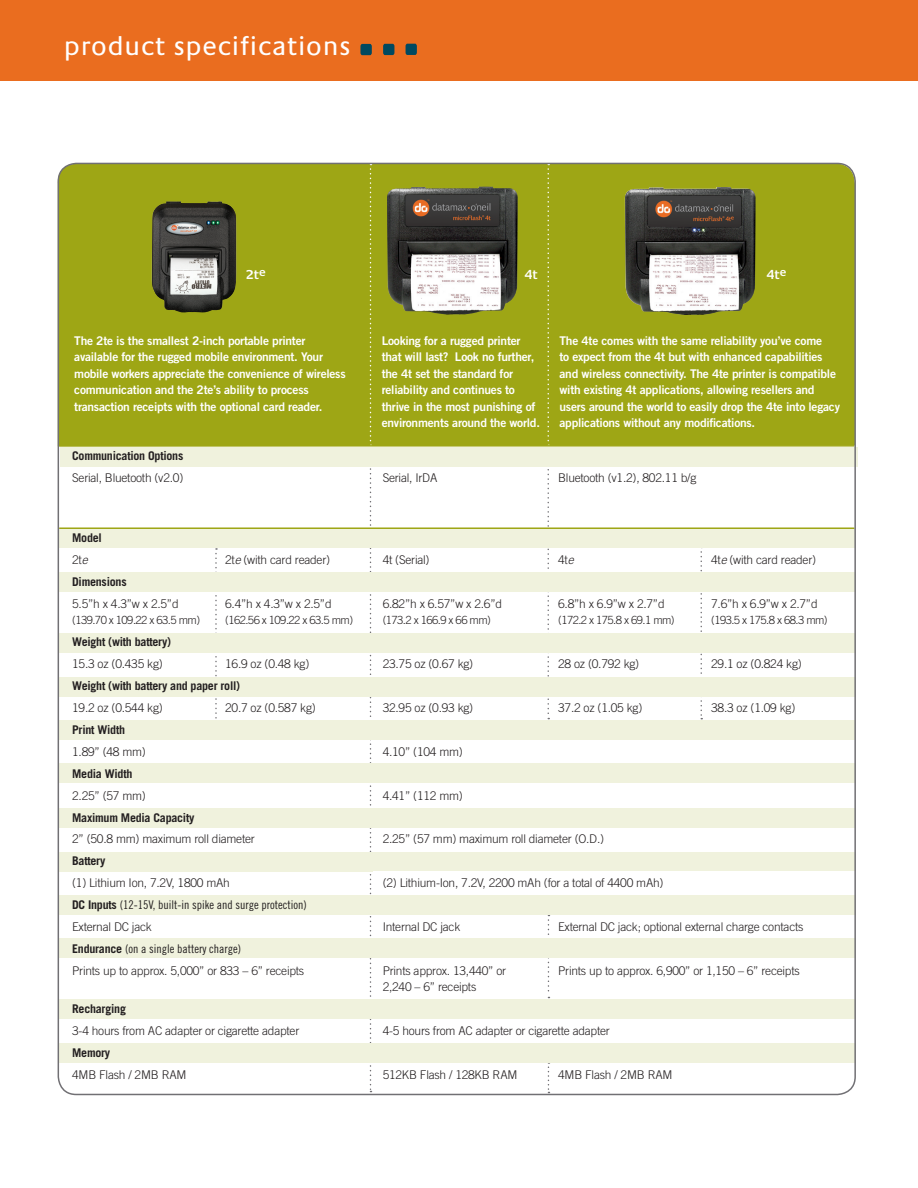
<style>
.page{position:relative;width:918px;height:1188px;background:#fff}
.page>*{position:absolute;margin:0;border:0;box-sizing:border-box;transform-origin:0 0}
.t1{font:27px "Praxis";letter-spacing:.03em;color:#fff}
.Spec_Bullets{font:600 13.5px "Praxis";color:#fff}
.Spec_Bullets-2{font:300 12px "Trade Gothic";letter-spacing:-.02em;color:#231f20}
.Spec_Bullets-3{font:12px/16.5px "Trade Gothic Bold Two";letter-spacing:-.02em;color:#fff}
.Spec_Bullets-4{font:700 12px "Trade Gothic";letter-spacing:-.02em;color:#231f20}
.Spec_Bullets-5{font:12px "Trade Gothic Cond Eighteen";color:#231f20}
.Spec_Bullets-6{font:300 11.25px "Trade Gothic";letter-spacing:-.05em;color:#231f20}
.s1{font-style:italic}
.s2{font-family:"Trade Gothic";font-weight:700}
</style>
<div class="page">
<div style="left:57px;top:162px;width:798px;height:284px;background:#9ea615"></div>
<div style="left:0;top:0;width:918px;height:81px;background:#ea6d1f"></div>
<svg style="left:360px;top:44px;width:12px;height:11px"></svg>
<svg style="left:383px;top:44px;width:11px;height:11px"></svg>
<svg style="left:406px;top:44px;width:11px;height:11px"></svg>
<svg style="left:370px;top:468px;width:1px;height:624px"></svg>
<svg style="left:370px;top:166px;width:1px;height:279px"></svg>
<svg style="left:548px;top:166px;width:1px;height:553px"></svg>
<svg style="left:215px;top:548px;width:2px;height:171px"></svg>
<svg style="left:700px;top:548px;width:2px;height:171px"></svg>
<svg style="left:548px;top:915px;width:1px;height:83px"></svg>
<svg style="left:548px;top:1063px;width:1px;height:29px"></svg>
<div style="left:58px;top:528px;width:798px;height:20px;background:#f0f2dd"></div>
<div style="left:60px;top:447px;width:797px;height:20px;background:#f0f2dd"></div>
<div style="left:59px;top:572px;width:797px;height:20px;background:#f0f2dd"></div>
<div style="left:58px;top:633px;width:798px;height:20px;background:#f0f2dd"></div>
<div style="left:58px;top:677px;width:798px;height:20px;background:#f0f2dd"></div>
<div style="left:58px;top:720px;width:798px;height:20px;background:#f0f2dd"></div>
<div style="left:58px;top:763px;width:798px;height:20px;background:#f0f2dd"></div>
<div style="left:58px;top:808px;width:798px;height:20px;background:#f0f2dd"></div>
<div style="left:58px;top:852px;width:798px;height:20px;background:#f0f2dd"></div>
<div style="left:58px;top:895px;width:798px;height:20px;background:#f0f2dd"></div>
<div style="left:58px;top:938px;width:798px;height:20px;background:#f0f2dd"></div>
<div style="left:58px;top:999px;width:798px;height:20px;background:#f0f2dd"></div>
<div style="left:58px;top:1043px;width:798px;height:20px;background:#f0f2dd"></div>
<div style="left:373px;top:871px;width:483px;height:24px;background:#fff"></div>
<hr style="left:59px;top:445px;width:795px;height:2px;background:#9ea615">
<hr style="left:59px;top:527px;width:795px;height:2px;background:#9ea615">
<img style="left:152px;top:201px;width:85px;height:112px">
<img style="left:386px;top:187px;width:133px;height:128px">
<img style="left:624px;top:187px;width:133px;height:128px">
<p class="t1" style="left:64px;top:32px;width:288px">product specifications</p>
<p class="Spec_Bullets" style="left:246px;top:267px;width:21px">2t<sup>e</sup></p>
<p class="Spec_Bullets" style="left:525px;top:267px;width:14px">4t</p>
<p class="Spec_Bullets" style="left:767px;top:267px;width:21px">4t<sup>e</sup></p>
<p class="Spec_Bullets-3" style="left:74px;top:332px;width:273px">The 2te is the smallest 2-inch portable printer available for the rugged mobile environment. Your mobile workers appreciate the convenience of wireless communication and the 2te’s ability to process transaction receipts with the optional card reader.</p>
<p class="Spec_Bullets-3" style="left:382px;top:332px;width:160px">Looking for a rugged printer that will last? Look no further, the 4t set the standard for reliability and continues to thrive in the most punishing of environments around the world.</p>
<p class="Spec_Bullets-3" style="left:560px;top:332px;width:282px">The 4te comes with the same reliability you’ve come<br>to expect from the 4t but with enhanced capabilities and wireless connectivity. The 4te printer is compatible with existing 4t applications, allowing resellers and users around the world to easily drop the 4te into legacy applications without any modifications.</p>
<p class="Spec_Bullets-4" style="left:72px;top:448px;width:113px">Communication Options</p>
<p class="Spec_Bullets-2" style="left:72px;top:471px;width:113px">Serial, Bluetooth (v2.0)</p>
<p class="Spec_Bullets-2" style="left:383px;top:471px;width:56px">Serial, IrDA</p>
<p class="Spec_Bullets-2" style="left:558px;top:471px;width:140px">Bluetooth (v1.2), 802.11 b/g</p>
<p class="Spec_Bullets-4" style="left:72px;top:531px;width:31px">Model</p>
<p class="Spec_Bullets-2" style="left:72px;top:553px;width:17px">2t<span class="s1">e</span></p>
<p class="Spec_Bullets-2" style="left:225px;top:553px;width:106px">2t<span class="s1">e</span> (with card reader)</p>
<p class="Spec_Bullets-2" style="left:383px;top:553px;width:48px">4t (Serial)</p>
<p class="Spec_Bullets-2" style="left:558px;top:553px;width:17px">4t<span class="s1">e</span></p>
<p class="Spec_Bullets-2" style="left:711px;top:553px;width:106px">4t<span class="s1">e</span> (with card reader)</p>
<p class="Spec_Bullets-4" style="left:72px;top:574px;width:56px">Dimensions</p>
<p class="Spec_Bullets-2" style="left:72px;top:597px;width:108px">5.5”h x 4.3”w x 2.5”d</p>
<p class="Spec_Bullets-2" style="left:225px;top:597px;width:108px">6.4”h x 4.3”w x 2.5”d</p>
<p class="Spec_Bullets-2" style="left:383px;top:597px;width:121px">6.82”h x 6.57”w x 2.6”d</p>
<p class="Spec_Bullets-2" style="left:558px;top:597px;width:108px">6.8”h x 6.9”w x 2.7”d</p>
<p class="Spec_Bullets-2" style="left:711px;top:597px;width:108px">7.6”h x 6.9”w x 2.7”d</p>
<p class="Spec_Bullets-6" style="left:72px;top:614px;width:129px">(139.70 x 109.22 x 63.5 mm)</p>
<p class="Spec_Bullets-6" style="left:225px;top:614px;width:129px">(162.56 x 109.22 x 63.5 mm)</p>
<p class="Spec_Bullets-6" style="left:383px;top:614px;width:110px">(173.2 x 166.9 x 66 mm)</p>
<p class="Spec_Bullets-6" style="left:558px;top:614px;width:118px">(172.2 x 175.8 x 69.1 mm)</p>
<p class="Spec_Bullets-6" style="left:711px;top:614px;width:118px">(193.5 x 175.8 x 68.3 mm)</p>
<p class="Spec_Bullets-4" style="left:72px;top:635px;width:100px">Weight (with battery)</p>
<p class="Spec_Bullets-2" style="left:72px;top:657px;width:92px">15.3 oz (0.435 kg)</p>
<p class="Spec_Bullets-2" style="left:225px;top:657px;width:86px">16.9 oz (0.48 kg)</p>
<p class="Spec_Bullets-2" style="left:383px;top:657px;width:92px">23.75 oz (0.67 kg)</p>
<p class="Spec_Bullets-2" style="left:558px;top:657px;width:83px">28 oz (0.792 kg)</p>
<p class="Spec_Bullets-2" style="left:711px;top:657px;width:92px">29.1 oz (0.824 kg)</p>
<p class="Spec_Bullets-4" style="left:72px;top:679px;width:170px">Weight (with battery and paper roll)</p>
<p class="Spec_Bullets-2" style="left:72px;top:701px;width:92px">19.2 oz (0.544 kg)</p>
<p class="Spec_Bullets-2" style="left:225px;top:701px;width:92px">20.7 oz (0.587 kg)</p>
<p class="Spec_Bullets-2" style="left:383px;top:701px;width:92px">32.95 oz (0.93 kg)</p>
<p class="Spec_Bullets-2" style="left:558px;top:701px;width:86px">37.2 oz (1.05 kg)</p>
<p class="Spec_Bullets-2" style="left:711px;top:701px;width:86px">38.3 oz (1.09 kg)</p>
<p class="Spec_Bullets-4" style="left:72px;top:722px;width:54px">Print Width</p>
<p class="Spec_Bullets-2" style="left:72px;top:744px;width:75px">1.89” (48 mm)</p>
<p class="Spec_Bullets-2" style="left:383px;top:744px;width:82px">4.10” (104 mm)</p>
<p class="Spec_Bullets-4" style="left:72px;top:766px;width:62px">Media Width</p>
<p class="Spec_Bullets-2" style="left:72px;top:788px;width:75px">2.25” (57 mm)</p>
<p class="Spec_Bullets-2" style="left:383px;top:788px;width:82px">4.41” (112 mm)</p>
<p class="Spec_Bullets-4" style="left:72px;top:810px;width:124px">Maximum Media Capacity</p>
<p class="Spec_Bullets-2" style="left:72px;top:832px;width:184px">2” (50.8 mm) maximum roll diameter</p>
<p class="Spec_Bullets-2" style="left:383px;top:832px;width:223px">2.25” (57 mm) maximum roll diameter (O.D.)</p>
<p class="Spec_Bullets-4" style="left:72px;top:854px;width:35px">Battery</p>
<p class="Spec_Bullets-2" style="left:72px;top:876px;width:159px">(1) Lithium Ion, 7.2V, 1800 mAh</p>
<p class="Spec_Bullets-2" style="left:383px;top:876px;width:282px">(2) Lithium-Ion, 7.2V, 2200 mAh (for a total of 4400 mAh)</p>
<p class="Spec_Bullets-5" style="left:72px;top:898px;width:236px"><span class="s2">DC Inputs</span> (12-15V, built-in spike and surge protection)</p>
<p class="Spec_Bullets-2" style="left:72px;top:920px;width:81px">External DC jack</p>
<p class="Spec_Bullets-2" style="left:383px;top:920px;width:79px">Internal DC jack</p>
<p class="Spec_Bullets-2" style="left:558px;top:920px;width:247px">External DC jack; optional external charge contacts</p>
<p class="Spec_Bullets-5" style="left:72px;top:942px;width:170px"><span class="s2">Endurance</span> (on a single battery charge)</p>
<p class="Spec_Bullets-2" style="left:72px;top:963px;width:234px">Prints up to approx. 5,000” or 833 – 6” receipts</p>
<p class="Spec_Bullets-2" style="left:383px;top:963px;width:125px">Prints approx. 13,440” or</p>
<p class="Spec_Bullets-2" style="left:558px;top:963px;width:243px">Prints up to approx. 6,900” or 1,150 – 6” receipts</p>
<p class="Spec_Bullets-2" style="left:383px;top:980px;width:95px">2,240 – 6” receipts</p>
<p class="Spec_Bullets-4" style="left:72px;top:1002px;width:55px">Recharging</p>
<p class="Spec_Bullets-2" style="left:72px;top:1024px;width:229px">3-4 hours from AC adapter or cigarette adapter</p>
<p class="Spec_Bullets-2" style="left:383px;top:1024px;width:229px">4-5 hours from AC adapter or cigarette adapter</p>
<p class="Spec_Bullets-4" style="left:72px;top:1045px;width:40px">Memory</p>
<p class="Spec_Bullets-2" style="left:72px;top:1068px;width:116px">4MB Flash / 2MB RAM</p>
<p class="Spec_Bullets-2" style="left:383px;top:1068px;width:136px">512KB Flash / 128KB RAM</p>
<p class="Spec_Bullets-2" style="left:558px;top:1068px;width:116px">4MB Flash / 2MB RAM</p>
</div>
